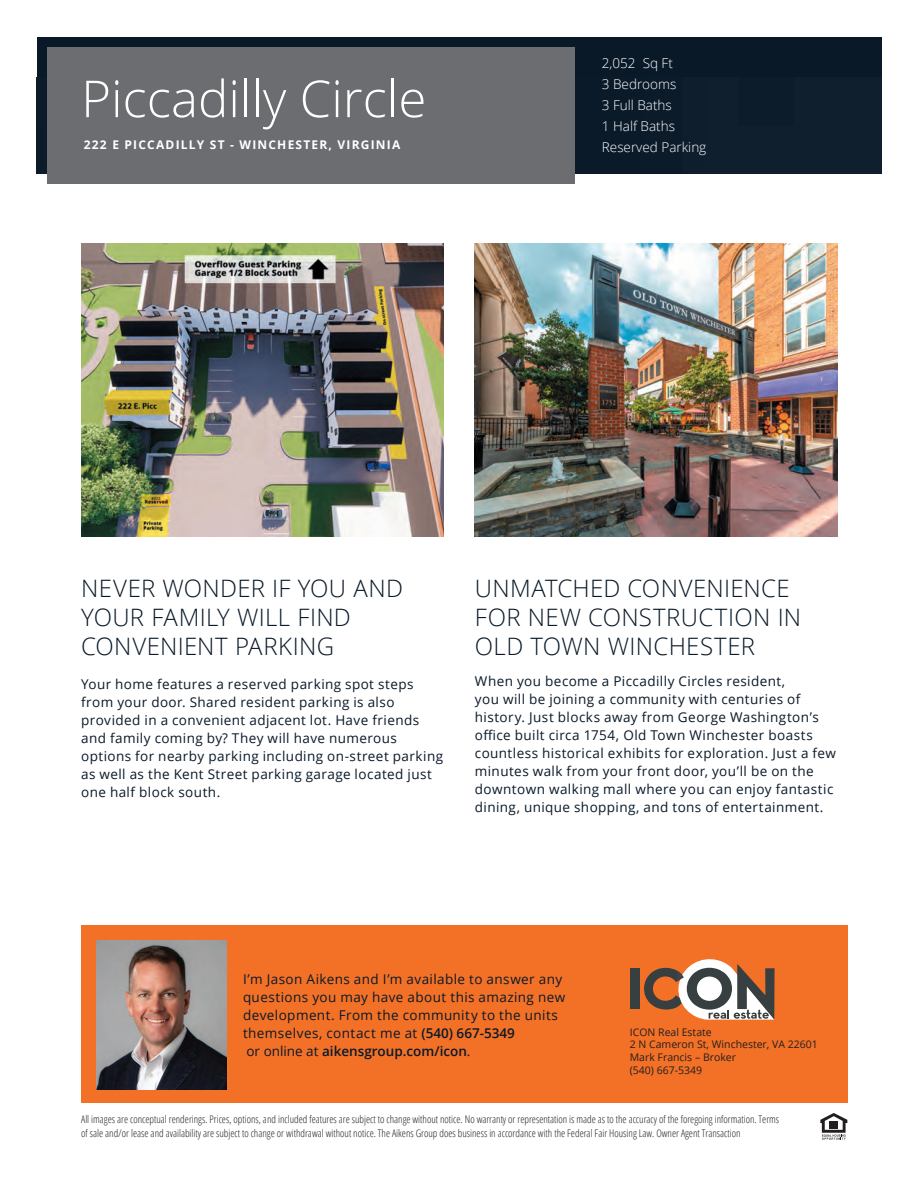
<style>
.page{position:relative;width:918px;height:1188px;background:#fff}
.page>*{position:absolute;margin:0;border:0;box-sizing:border-box;transform-origin:0 0}
.t1{font:300 51px "Open Sans";color:#fff}
.t2{font:300 24px/28.8px "Open Sans";letter-spacing:.015em;color:#091928}
.t3{font:13.5px/18px "Open Sans";letter-spacing:.03em;color:#091928}
.t4{font:300 13.5px/21px "Open Sans";color:#fff}
.t5{font:700 12px "Open Sans";letter-spacing:.1em;color:#fff}
.t6{font:300 10.5px/13.5px "Open Sans Condensed";color:#231f20}
.t7{font:10.5px/12.6px "Open Sans";color:#231f20}
.s1{font-weight:600}
</style>
<div class="page">
<img style="left:81px;top:244px;width:362px;height:292px">
<img style="left:475px;top:244px;width:362px;height:292px">
<div style="left:81px;top:925px;width:766px;height:177px;background:#f37127"></div>
<img style="left:96px;top:940px;width:131px;height:149px">
<div style="left:630px;top:968px;width:9px;height:41px;background:#373f40"></div>
<svg style="left:644px;top:959px;width:131px;height:61px"></svg>
<svg style="left:820px;top:1113px;width:27px;height:27px"></svg>
<div style="left:37px;top:37px;width:844px;height:136px;background:#091928"></div>
<div style="left:48px;top:47px;width:527px;height:137px;background:#6c6d70"></div>
<h1 class="t1" style="left:81px;top:64px;width:347px">Piccadilly Circle</h1>
<p class="t5" style="left:84px;top:136px;width:318px">222 E PICCADILLY ST - WINCHESTER, VIRGINIA</p>
<p class="t4" style="left:602px;top:53px;width:106px">2,052 Sq Ft<br>3 Bedrooms<br>3 Full Baths<br>1 Half Baths<br>Reserved Parking</p>
<h2 class="t2" style="left:81px;top:573px;width:323px">NEVER WONDER IF YOU AND<br>YOUR FAMILY WILL FIND<br>CONVENIENT PARKING</h2>
<p class="t3" style="left:81px;top:675px;width:363px">Your home features a reserved parking spot steps from your door. Shared resident parking is also provided in a convenient adjacent lot. Have friends and family coming by? They will have numerous options for nearby parking including on-street parking as well as the Kent Street parking garage located just one half block south.</p>
<h2 class="t2" style="left:475px;top:573px;width:328px">UNMATCHED CONVENIENCE<br>FOR NEW CONSTRUCTION IN<br>OLD TOWN WINCHESTER</h2>
<p class="t3" style="left:475px;top:672px;width:363px">When you become a Piccadilly Circles resident,<br>you will be joining a community with centuries of history. Just blocks away from George Washington’s office built circa 1754, Old Town Winchester boasts countless historical exhibits for exploration. Just a few minutes walk from your front door, you’ll be on the downtown walking mall where you can enjoy fantastic dining, unique shopping, and tons of entertainment.</p>
<p class="t3" style="left:243px;top:970px;width:324px">I’m Jason Aikens and I’m available to answer any questions you may have about this amazing new development. From the community to the units themselves, contact me at <span class="s1">(540) 667-5349<br></span>or online at <span class="s1">aikensgroup.com/icon</span>.</p>
<p class="t7" style="left:630px;top:1026px;width:190px">ICON Real Estate<br>2 N Cameron St, Winchester, VA 22601<br>Mark Francis – Broker<br>(540) 667-5349</p>
<p class="t6" style="left:81px;top:1112px;width:700px">All images are conceptual renderings. Prices, options, and included features are subject to change without notice. No warranty or representation is made as to the accuracy of the foregoing information. Terms of sale and/or lease and availability are subject to change or withdrawal without notice. The Aikens Group does business in accordance with the Federal Fair Housing Law. Owner Agent Transaction</p>
</div>
